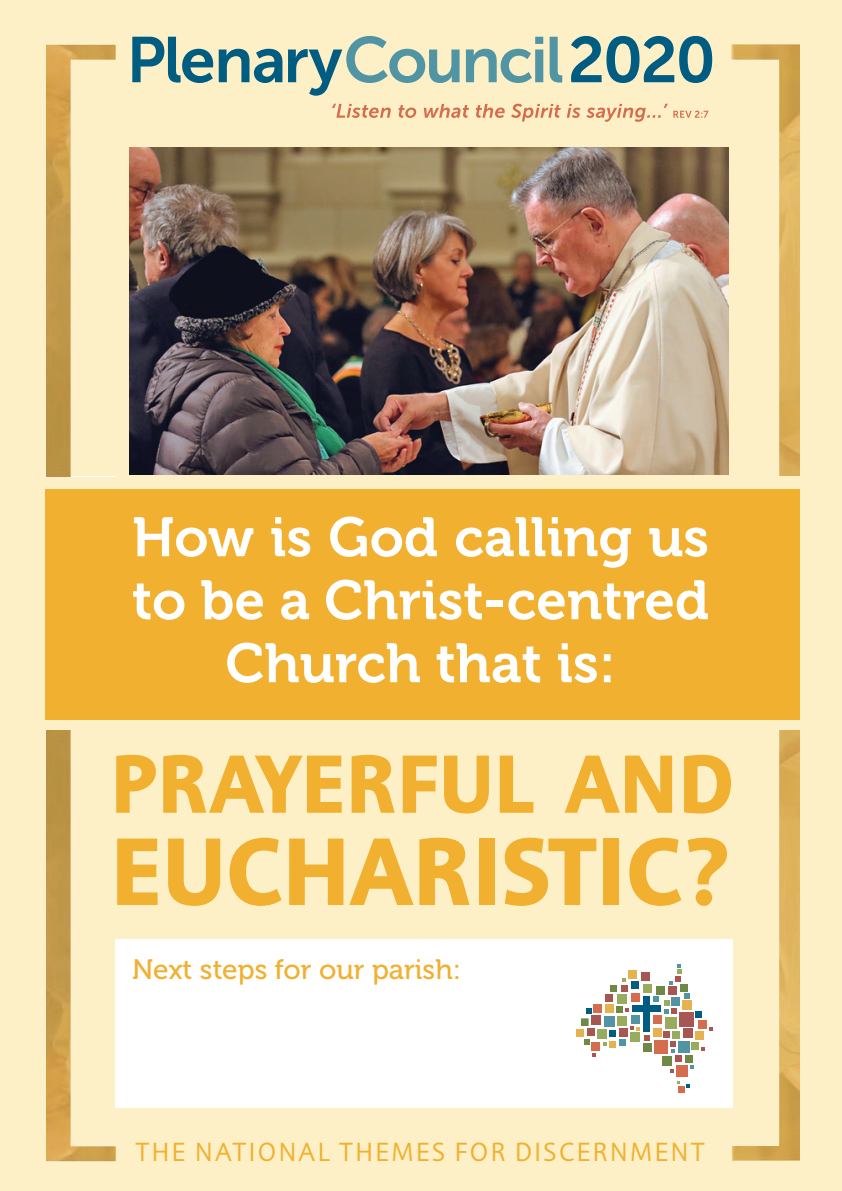
<style>
.page{position:relative;width:842px;height:1191px;background:#fef0c6}
.page>*{position:absolute;margin:0;border:0;box-sizing:border-box;transform-origin:0 0}
.t1{font:700 92.2px "Informa Pro";color:#f1b02f}
.t2{font:700 79.3px "Informa Pro";color:#f1b02f}
.t3{font:55px/63px "Museo 700";color:#fff;text-align:center}
.t4{font:28px "Museo 500";color:#f1b02f}
.t5{font:25.3px "Informa Pro";letter-spacing:.07em;color:#f1b02f}
</style>
<div class="page">
<img style="left:732px;top:730px;width:67px;height:430px">
<img style="left:46px;top:45px;width:69px;height:431px">
<img style="left:732px;top:45px;width:67px;height:430px">
<img style="left:129px;top:147px;width:600px;height:327px">
<div style="left:45px;top:489px;width:754px;height:230px;background:#f1b02f"></div>
<svg style="left:132px;top:37px;width:81px;height:46px"></svg>
<svg style="left:219px;top:49px;width:63px;height:34px"></svg>
<svg style="left:288px;top:36px;width:172px;height:60px"></svg>
<svg style="left:466px;top:37px;width:77px;height:46px"></svg>
<svg style="left:550px;top:37px;width:12px;height:46px"></svg>
<svg style="left:571px;top:36px;width:141px;height:47px"></svg>
<svg style="left:332px;top:104px;width:59px;height:14px"></svg>
<svg style="left:398px;top:105px;width:18px;height:13px"></svg>
<svg style="left:424px;top:104px;width:45px;height:14px"></svg>
<svg style="left:476px;top:104px;width:29px;height:14px"></svg>
<svg style="left:511px;top:104px;width:50px;height:18px"></svg>
<svg style="left:567px;top:104px;width:13px;height:14px"></svg>
<svg style="left:586px;top:104px;width:122px;height:18px"></svg>
<img style="left:47px;top:730px;width:68px;height:431px">
<div style="left:71px;top:61px;width:58px;height:415px;background:#fef0c6"></div>
<div style="left:71px;top:730px;width:58px;height:415px;background:#fef0c6"></div>
<div style="left:729px;top:61px;width:49px;height:415px;background:#fef0c6"></div>
<div style="left:719px;top:730px;width:60px;height:415px;background:#fef0c6"></div>
<div style="left:115px;top:939px;width:617px;height:169px;background:#fff"></div>
<div style="left:643px;top:996px;width:7px;height:35px;background:#005d81"></div>
<div style="left:632px;top:1005px;width:29px;height:7px;background:#005d81"></div>
<div style="left:679px;top:1012px;width:14px;height:14px;background:#a75652"></div>
<div style="left:665px;top:1017px;width:11px;height:11px;background:#99ac5d"></div>
<div style="left:678px;top:1040px;width:11px;height:12px;background:#5194a4"></div>
<div style="left:696px;top:1011px;width:6px;height:7px;background:#005d81"></div>
<div style="left:669px;top:986px;width:8px;height:8px;background:#a75652"></div>
<svg style="left:586px;top:1008px;width:5px;height:5px"></svg>
<svg style="left:670px;top:1041px;width:5px;height:12px"></svg>
<svg style="left:592px;top:1053px;width:4px;height:3px"></svg>
<div style="left:576px;top:1029px;width:8px;height:7px;background:#e5b24f"></div>
<div style="left:643px;top:984px;width:9px;height:9px;background:#99ac5d"></div>
<div style="left:617px;top:1006px;width:6px;height:7px;background:#6f8945"></div>
<div style="left:631px;top:981px;width:8px;height:8px;background:#005d81"></div>
<svg style="left:709px;top:1027px;width:4px;height:4px"></svg>
<div style="left:653px;top:1015px;width:9px;height:9px;background:#d56c4d"></div>
<svg style="left:696px;top:1047px;width:9px;height:4px"></svg>
<svg style="left:625px;top:1008px;width:4px;height:3px"></svg>
<svg style="left:690px;top:1065px;width:4px;height:4px"></svg>
<svg style="left:670px;top:1069px;width:3px;height:4px"></svg>
<div style="left:685px;top:1055px;width:7px;height:7px;background:#6f8945"></div>
<svg style="left:610px;top:978px;width:16px;height:13px"></svg>
<div style="left:628px;top:970px;width:9px;height:8px;background:#e5b24f"></div>
<svg style="left:677px;top:1081px;width:13px;height:6px"></svg>
<div style="left:597px;top:1029px;width:9px;height:9px;background:#99ac5d"></div>
<div style="left:594px;top:1004px;width:8px;height:8px;background:#d56c4d"></div>
<div style="left:621px;top:984px;width:6px;height:7px;background:#a75652"></div>
<div style="left:656px;top:986px;width:9px;height:8px;background:#6f8945"></div>
<div style="left:683px;top:1000px;width:9px;height:9px;background:#e5b24f"></div>
<div style="left:653px;top:1027px;width:9px;height:9px;background:#e5b24f"></div>
<div style="left:692px;top:1042px;width:7px;height:7px;background:#99ac5d"></div>
<svg style="left:669px;top:964px;width:13px;height:20px"></svg>
<div style="left:631px;top:993px;width:9px;height:9px;background:#d56c4d"></div>
<div style="left:631px;top:1015px;width:9px;height:9px;background:#5194a4"></div>
<div style="left:605px;top:1004px;width:9px;height:9px;background:#e5b24f"></div>
<div style="left:591px;top:1015px;width:10px;height:10px;background:#a75652"></div>
<div style="left:681px;top:983px;width:7px;height:8px;background:#6f8945"></div>
<div style="left:672px;top:1030px;width:8px;height:8px;background:#99ac5d"></div>
<div style="left:695px;top:1031px;width:8px;height:8px;background:#e5b24f"></div>
<div style="left:676px;top:1065px;width:12px;height:11px;background:#d56c4d"></div>
<div style="left:698px;top:1020px;width:9px;height:9px;background:#d56c4d"></div>
<svg style="left:653px;top:993px;width:37px;height:21px"></svg>
<svg style="left:598px;top:1026px;width:51px;height:19px"></svg>
<div style="left:662px;top:1056px;width:10px;height:10px;background:#6f8945"></div>
<div style="left:683px;top:1028px;width:9px;height:9px;background:#a75652"></div>
<div style="left:605px;top:994px;width:7px;height:7px;background:#a75652"></div>
<div style="left:587px;top:1028px;width:7px;height:7px;background:#a75652"></div>
<div style="left:644px;top:1043px;width:8px;height:8px;background:#6f8945"></div>
<div style="left:609px;top:1041px;width:7px;height:6px;background:#e5b24f"></div>
<div style="left:678px;top:1086px;width:7px;height:6px;background:#d56c4d"></div>
<div style="left:581px;top:1018px;width:8px;height:8px;background:#6f8945"></div>
<svg style="left:584px;top:1039px;width:5px;height:5px"></svg>
<div style="left:591px;top:1041px;width:9px;height:9px;background:#d56c4d"></div>
<div style="left:675px;top:1055px;width:6px;height:7px;background:#a75652"></div>
<div style="left:663px;top:1031px;width:7px;height:6px;background:#a75652"></div>
<div style="left:641px;top:971px;width:9px;height:9px;background:#a75652"></div>
<div style="left:672px;top:997px;width:8px;height:8px;background:#5194a4"></div>
<div style="left:604px;top:1016px;width:10px;height:10px;background:#5194a4"></div>
<div style="left:617px;top:994px;width:10px;height:9px;background:#99ac5d"></div>
<div style="left:618px;top:1016px;width:9px;height:9px;background:#99ac5d"></div>
<div style="left:654px;top:1039px;width:14px;height:14px;background:#d56c4d"></div>
<p class="t3" style="left:132px;top:506px;width:579px">How is God calling us to be a Christ-centred<br>Church that is:</p>
<h2 class="t2" style="left:110px;top:736px;width:625px">PRAYERFUL AND</h2>
<h1 class="t1" style="left:110px;top:816px;width:626px">EUCHARISTIC?</h1>
<p class="t4" style="left:132px;top:953px;width:330px">Next steps for our parish:</p>
<p class="t5" style="left:135px;top:1137px;width:571px">THE NATIONAL THEMES FOR DISCERNMENT</p>
</div>
